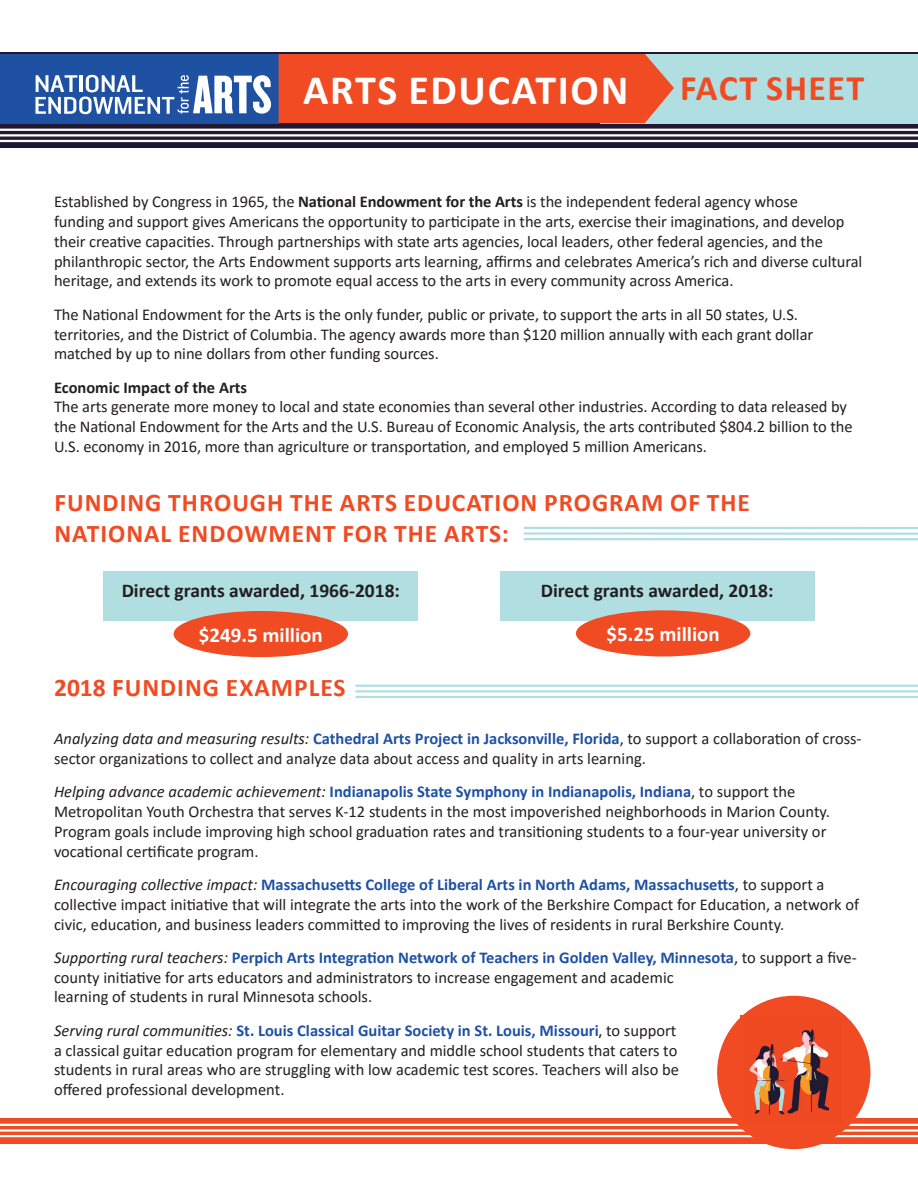
<style>
.page{position:relative;width:918px;height:1188px;background:#fff}
.page>*{position:absolute;margin:0;border:0;box-sizing:border-box;transform-origin:0 0}
.t1{font:700 42px "Calibri";letter-spacing:.04em;color:#fff}
.t2{font:700 36px "Calibri";letter-spacing:.04em;color:#f04b23}
.t3{font:700 25.5px/30.6px "Calibri";letter-spacing:.04em;color:#f04b23}
.t4{font:700 21px "Calibri";color:#fff}
.t5{font:700 19.5px "Calibri";color:#231f20}
.Black_Bullets{font:16.5px/19.8px "Calibri";letter-spacing:-.005em;color:#231f20}
.s1{font-weight:700}
.s2{font-style:italic}
.s3{font-weight:700;color:#1f51a3}
.s4{font-family:"Adelle Sans"}
</style>
<div class="page">
<div style="left:0;top:1118px;width:918px;height:25px;background:#f04b23"></div>
<hr style="left:0;top:1124px;width:918px;height:2px;background:#fff">
<hr style="left:0;top:1129px;width:918px;height:3px;background:#fff">
<hr style="left:0;top:1135px;width:918px;height:2px;background:#fff">
<div style="left:717px;top:996px;width:153px;height:153px;background:#f04b23;border-radius:50%"></div>
<svg style="left:0;top:52px;width:918px;height:96px;background:#2a243e"></svg>
<div style="left:0;top:54px;width:279px;height:69px;background:#1f51a3"></div>
<svg style="left:35px;top:75px;width:236px;height:39px"></svg>
<div style="left:601px;top:54px;width:317px;height:69px;background:#b1dfe1"></div>
<div style="left:279px;top:54px;width:395px;height:69px;background:#f04b23"></div>
<hr style="left:0;top:129px;width:918px;height:2px;background:#fff">
<hr style="left:0;top:134px;width:918px;height:3px;background:#fff">
<hr style="left:0;top:140px;width:918px;height:2px;background:#fff">
<hr style="left:355px;top:685px;width:563px;height:2px;background:#b1dfe1">
<hr style="left:355px;top:690px;width:563px;height:2px;background:#b1dfe1">
<hr style="left:355px;top:696px;width:563px;height:2px;background:#b1dfe1">
<hr style="left:524px;top:527px;width:394px;height:2px;background:#b1dfe1">
<hr style="left:524px;top:532px;width:394px;height:3px;background:#b1dfe1">
<hr style="left:524px;top:538px;width:394px;height:2px;background:#b1dfe1">
<div style="left:104px;top:571px;width:314px;height:50px;background:#b1dfe1"></div>
<div style="left:174px;top:611px;width:174px;height:46px;background:#f04b23;border-radius:50%"></div>
<div style="left:500px;top:571px;width:314px;height:50px;background:#b1dfe1"></div>
<div style="left:576px;top:610px;width:174px;height:46px;background:#f04b23;border-radius:50%"></div>
<img style="left:740px;top:1015px;width:89px;height:100px">
<p class="t1" style="left:303px;top:60px;width:327px">ARTS EDUCATION</p>
<p class="t2" style="left:680px;top:62px;width:186px">FACT SHEET</p>
<p class="Black_Bullets" style="left:54px;top:191px;width:810px">Established by Congress in 1965, the <span class="s1">National Endowment for the Arts</span> is the independent federal agency whose<br>funding and support gives Americans the opportunity to participate in the arts, exercise their imaginations, and develop their creative capacities. Through partnerships with state arts agencies, local leaders, other federal agencies, and the philanthropic sector, the Arts Endowment supports arts learning, affirms and celebrates America’s rich and diverse cultural heritage, and extends its work to promote equal access to the arts in every community across America.</p>
<p class="Black_Bullets" style="left:54px;top:304px;width:761px">The National Endowment for the Arts is the only funder, public or private, to support the arts in all 50 states, U.S. territories, and the District of Columbia. The agency awards more than $120 million annually with each grant dollar matched by up to nine dollars from other funding sources.</p>
<p class="Black_Bullets" style="left:54px;top:377px;width:800px"><span class="s1">Economic Impact of the Arts<br></span>The arts generate more money to local and state economies than several other industries. According to data released by the National Endowment for the Arts and the U.S. Bureau of Economic Analysis, the arts contributed $804.2 billion to the U.S. economy in 2016, more than agriculture or transportation, and employed 5 million Americans.</p>
<p class="t3" style="left:54px;top:487px;width:697px">FUNDING THROUGH THE ARTS EDUCATION PROGRAM OF THE<br>NATIONAL ENDOWMENT FOR THE ARTS:</p>
<p class="t5" style="left:122px;top:577px;width:280px">Direct grants awarded, 1966-2018:</p>
<p class="t4" style="left:199px;top:620px;width:125px">$249.5 million</p>
<p class="t3" style="left:54px;top:672px;width:293px">2018 FUNDING EXAMPLES</p>
<p class="t5" style="left:541px;top:577px;width:234px">Direct grants awarded, 2018:</p>
<p class="t4" style="left:607px;top:619px;width:115px">$5.25 million</p>
<p class="Black_Bullets" style="left:54px;top:728px;width:809px"><span class="s2">Analyzing data and measuring results:</span> <span class="s3">Cathedral Arts Project in Jacksonville, Florida</span>, to support a collaboration of cross&shy;sector organizations to collect and analyze data about access and quality in arts learning.</p>
<p class="Black_Bullets" style="left:54px;top:781px;width:778px"><span class="s2">Helping advance academic achievement:</span> <span class="s3">Indianapolis State Symphony in Indianapolis, Indiana</span>, to support the Metropolitan Youth Orchestra that serves K-12 students in the most impoverished neighborhoods in Marion County.<br>Program goals include improving high school graduation rates and transitioning students to a four-year university or vocational certificate program.</p>
<p class="Black_Bullets" style="left:54px;top:874px;width:807px"><span class="s2">Encouraging collective impact:</span> <span class="s3">Massachusetts College of Liberal Arts in North Adams, Massachusetts</span>, to support a collective impact initiative that will integrate the arts into the work of the Berkshire Compact for Education, a network of civic, education, and business leaders committed to improving the lives of residents in rural Berkshire County.</p>
<p class="Black_Bullets" style="left:54px;top:947px;width:804px"><span class="s2">Supporting rural teachers:</span> <span class="s3">Perpich Arts Integration Network of Teachers in Golden Valley, Minnesota</span>, to support a five&shy;county initiative for arts educators and administrators to increase engagement and academic<br>learning of students in rural Minnesota schools.</p>
<p class="Black_Bullets" style="left:54px;top:1020px;width:626px"><span class="s2">Serving rural communities:</span> <span class="s3">St. Louis Classical Guitar Society in St. Louis, Missouri</span><span class="s4">,</span> to support a classical guitar education program for elementary and middle school students that caters to students in rural areas who are struggling with low academic test scores. Teachers will also be offered professional development.</p>
</div>
